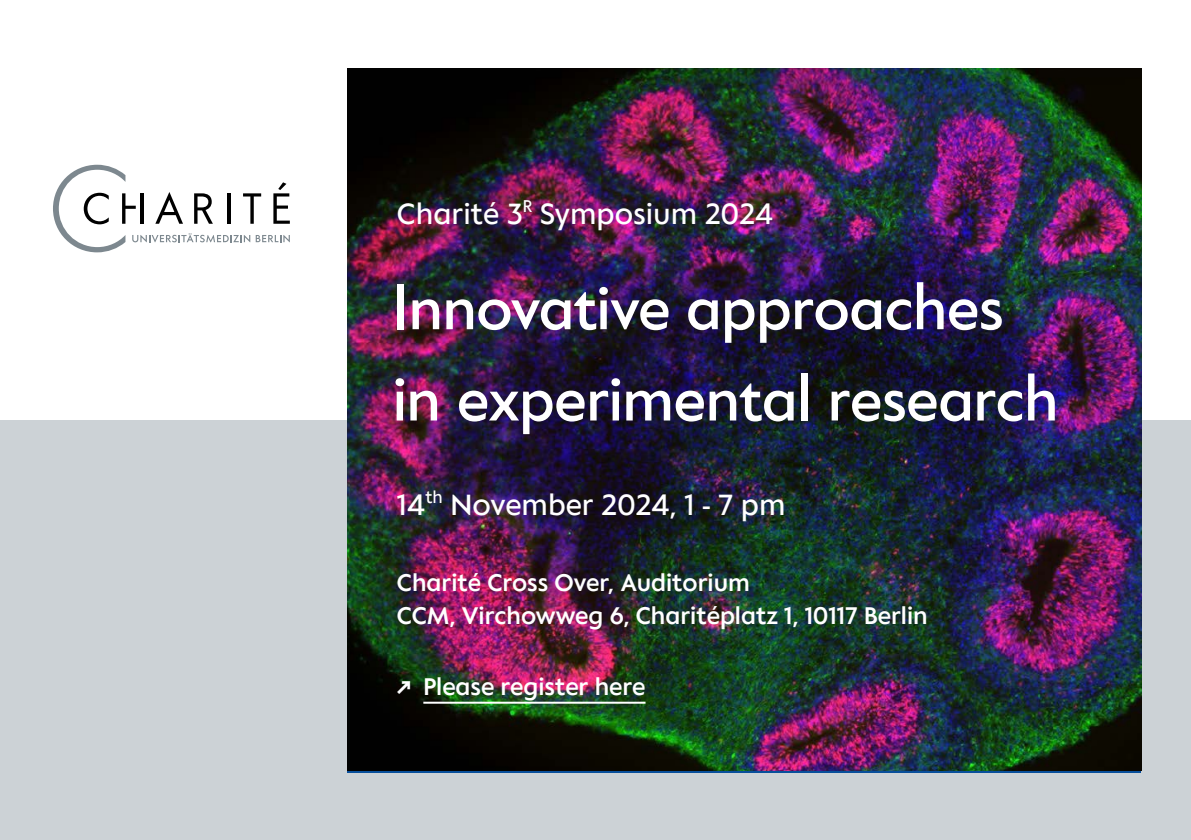
<style>
.page{position:relative;width:1191px;height:840px;background:#fff}
.page>*{position:absolute;margin:0;border:0;box-sizing:border-box;transform-origin:0 0}
.t1{font:76px/91.2px "Charite Headline";letter-spacing:-.01em;color:#fff}
.t2{font:34px "Charite Text";color:#fff}
.t3{font:500 28px/33.6px "Charite Text";color:#fff}
</style>
<div class="page">
<div style="left:0;top:420px;width:1191px;height:419px;background:#ccd2d6"></div>
<svg style="left:53px;top:165px;width:237px;height:87px"></svg>
<img style="left:347px;top:68px;width:794px;height:702px">
<hr style="left:423px;top:701px;width:222px;height:2px;background:#fff">
<p class="t2" style="left:397px;top:194px;width:378px">Charité 3<sup>R</sup> Symposium 2024</p>
<h1 class="t1" style="left:392px;top:257px;width:668px">Innovative approaches in experimental research</h1>
<p class="t2" style="left:397px;top:484px;width:390px">14<sup>th</sup> November 2024, 1 - 7 pm</p>
<p class="t3" style="left:397px;top:564px;width:532px">Charité Cross Over, Auditorium<br>CCM, Virchowweg 6, Charitéplatz 1, 10117 Berlin</p>
<p class="t3" style="left:397px;top:668px;width:250px">↗ Please register here</p>
</div>
